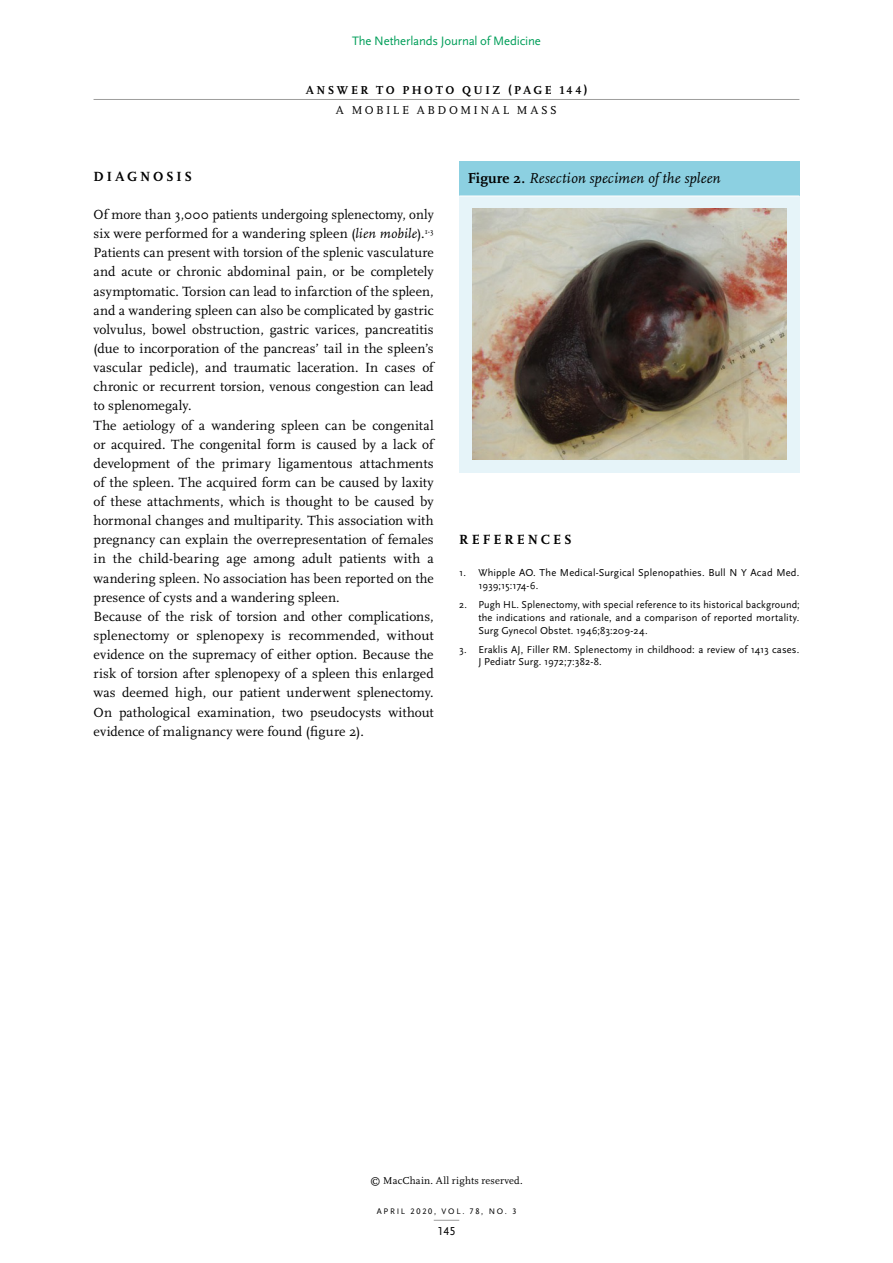
<style>
.page{position:relative;width:893px;height:1263px;background:#fff}
.page>*{position:absolute;margin:0;border:0;box-sizing:border-box;transform-origin:0 0}
.tabel-caption{font:italic 15px "Scala Pro";letter-spacing:.015em;color:#000}
.brood_grep{font:13.8px/19.2px "Scala Pro";letter-spacing:.01em;color:#000}
.tussenkop_1{font:700 13.8px "Scala Pro";letter-spacing:.21em;color:#000}
.t1{font:12.75px "Scala Sans Pro";letter-spacing:-.01em;color:#009e59}
.rubriek{font:700 12px "Scala Pro";letter-spacing:.205em;color:#000}
.fotoquiz-answer{font:12px "Scala Pro";letter-spacing:.205em;color:#000}
.t2{font:12px "Scala Sans Pro";color:#000}
.literatuur{font:10.5px/12.8px "Scala Sans Pro";letter-spacing:.015em;color:#000}
.t3{font:10.5px "Scala Pro";letter-spacing:.02em;color:#000}
.t4{font:8.4px "Scala Sans Pro";letter-spacing:.21em;color:#000}
.s1{font-style:italic}
.s2{font-weight:700;font-style:normal}
</style>
<div class="page">
<svg style="left:434px;top:1220px;width:25px;height:1px"></svg>
<hr style="left:94px;top:99px;width:705px;height:1px;background:#9d9d9c">
<div style="left:459px;top:162px;width:340px;height:34px;background:#8cd0e1"></div>
<div style="left:459px;top:196px;width:340px;height:276px;background:#e6f4f9"></div>
<hr style="left:459px;top:196px;width:340px;height:1px;background:#fff">
<img style="left:472px;top:209px;width:315px;height:251px">
<p class="t1" style="left:352px;top:34px;width:190px">The Netherlands Journal of Medicine</p>
<p class="rubriek" style="left:306px;top:83px;width:283px">ANSWER TO PHOTO QUIZ (PAGE 144)</p>
<p class="fotoquiz-answer" style="left:336px;top:103px;width:223px">A MOBILE ABDOMINAL MASS</p>
<p class="tussenkop_1" style="left:94px;top:168px;width:100px">DIAGNOSIS</p>
<p class="brood_grep" style="left:94px;top:205px;width:343px">Of more than 3,000 patients undergoing splenectomy, only six were performed for a wandering spleen (<span class="s1">lien mobile</span>).<sup>1-3<br></sup>Patients can present with torsion of the splenic vasculature and acute or chronic abdominal pain, or be completely asymptomatic. Torsion can lead to infarction of the spleen, and a wandering spleen can also be complicated by gastric volvulus, bowel obstruction, gastric varices, pancreatitis (due to incorporation of the pancreas’ tail in the spleen’s vascular pedicle), and traumatic laceration. In cases of chronic or recurrent torsion, venous congestion can lead to splenomegaly.</p>
<p class="brood_grep" style="left:94px;top:416px;width:343px">The aetiology of a wandering spleen can be congenital or acquired. The congenital form is caused by a lack of development of the primary ligamentous attachments of the spleen. The acquired form can be caused by laxity of these attachments, which is thought to be caused by hormonal changes and multiparity. This association with pregnancy can explain the overrepresentation of females in the child-bearing age among adult patients with a wandering spleen. No association has been reported on the presence of cysts and a wandering spleen.</p>
<p class="brood_grep" style="left:94px;top:607px;width:342px;text-align:justify">Because of the risk of torsion and other complications, splenectomy or splenopexy is recommended, without evidence on the supremacy of either option. Because the risk of torsion after splenopexy of a spleen this enlarged was deemed high, our patient underwent splenectomy.<br>On pathological examination, two pseudocysts without evidence of malignancy were found (figure 2).</p>
<p class="tabel-caption" style="left:468px;top:170px;width:254px"><span class="s2">Figure 2.</span> Resection specimen of the spleen</p>
<p class="tussenkop_1" style="left:459px;top:532px;width:114px">REFERENCES</p>
<p class="literatuur" style="left:478px;top:566px;width:322px;text-indent:-19px">1. Whipple AO. The Medical-Surgical Splenopathies. Bull N Y Acad Med.<br>1939;15:174-6.</p>
<p class="literatuur" style="left:478px;top:598px;width:323px;text-align:justify;text-indent:-19px">2. Pugh HL. Splenectomy, with special reference to its historical background; the indications and rationale, and a comparison of reported mortality.<br>Surg Gynecol Obstet. 1946;83:209-24.</p>
<p class="literatuur" style="left:478px;top:643px;width:323px;text-indent:-19px">3. Eraklis AJ, Filler RM. Splenectomy in childhood: a review of 1413 cases.<br>J Pediatr Surg. 1972;7:382-8.</p>
<p class="t3" style="left:370px;top:1174px;width:154px">© MacChain. All rights reserved.</p>
<p class="t4" style="left:377px;top:1206px;width:141px">APRIL 2020, VOL. 78, NO. 3</p>
<p class="t2" style="left:437px;top:1224px;width:19px">145</p>
</div>
